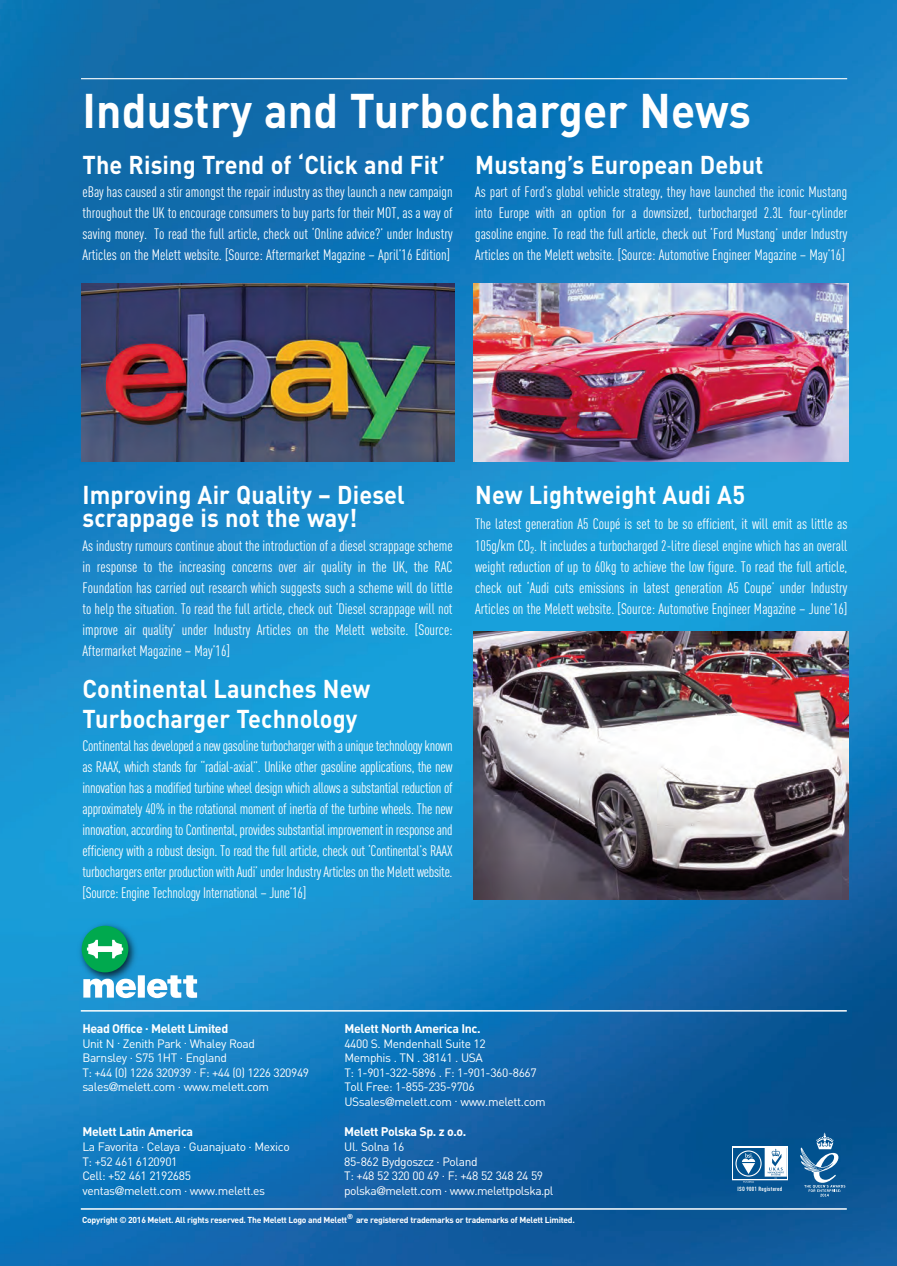
<style>
.page{position:relative;width:897px;height:1266px;background:#fff}
.page>*{position:absolute;margin:0;border:0;box-sizing:border-box;transform-origin:0 0}
.t1{font:700 48px "DIN Pro";letter-spacing:.005em;color:#fff;scale:.92 1}
.t2{font:700 25.5px/23.1px "DIN Pro";letter-spacing:.005em;color:#fff;scale:.92 1}
.t3{font:condensed 15px/21px "DIN Pro";color:#fff;text-align:justify}
.t4{font:12.45px "DIN Bold";letter-spacing:-.035em;color:#fff}
.t5{font:12px/14.4px "DIN Pro";letter-spacing:-.03em;color:#fff}
.t6{font:8.55px "DIN Bold";letter-spacing:-.035em;color:#fff}
.t7{font:7.2px "DIN Bold";color:#fff}
.t8{font:700 condensed 6px "DIN Pro";letter-spacing:.04em;color:#fff}
.s1{font-family:"Helvetica Neue"}
</style>
<div class="page">
<img style="left:0;top:0;width:897px;height:1266px">
<svg style="left:800px;top:1133px;width:45px;height:63px;background:#3574a5"></svg>
<svg style="left:732px;top:1147px;width:56px;height:36px"></svg>
<hr style="left:81px;top:1010px;width:765px;height:2px;background:#fff">
<hr style="left:81px;top:1208px;width:765px;height:2px;background:#fff">
<img style="left:69px;top:913px;width:76px;height:78px">
<div style="left:82px;top:926px;width:46px;height:46px;background:#00a94e;border-radius:50%"></div>
<svg style="left:87px;top:940px;width:36px;height:18px"></svg>
<svg style="left:83px;top:979px;width:53px;height:19px"></svg>
<div style="left:138px;top:975px;width:7px;height:23px;background:#fff"></div>
<svg style="left:147px;top:975px;width:50px;height:23px"></svg>
<hr style="left:81px;top:78px;width:766px;height:1px;background:#fff">
<img style="left:81px;top:283px;width:373px;height:179px">
<img style="left:473px;top:631px;width:376px;height:268px">
<img style="left:474px;top:283px;width:375px;height:179px">
<svg style="left:893px;top:1262px;width:4px;height:4px"></svg>
<h1 class="t1" style="left:82px;top:79px;width:728px">Industry and Turbocharger News</h1>
<h2 class="t2" style="left:82px;top:153px;width:395px">The Rising Trend of ‘Click and Fit’</h2>
<p class="t3" style="left:82px;top:183px;width:371px">eBay has caused a stir amongst the repair industry as they launch a new campaign throughout the UK to encourage consumers to buy parts for their MOT, as a way of saving money. To read the full article, check out ‘Online advice?’ under Industry Articles on the Melett website. [Source: Aftermarket Magazine – April’16 Edition]</p>
<h2 class="t2" style="left:475px;top:153px;width:315px">Mustang’s European Debut</h2>
<p class="t3" style="left:475px;top:183px;width:374px">As part of Ford’s global vehicle strategy, they have launched the iconic Mustang into Europe with an option for a downsized, turbocharged 2.3L four-cylinder gasoline engine. To read the full article, check out ‘Ford Mustang’ under Industry Articles on the Melett website. [Source: Automotive Engineer Magazine – May’16]</p>
<h2 class="t2" style="left:82px;top:483px;width:352px">Improving Air Quality – Diesel scrappage is not the way!</h2>
<p class="t3" style="left:82px;top:536px;width:371px">As industry rumours continue about the introduction of a diesel scrappage scheme in response to the increasing concerns over air quality in the UK, the RAC Foundation has carried out research which suggests such a scheme will do little to help the situation. To read the full article, check out ‘Diesel scrappage will not improve air quality’ under Industry Articles on the Melett website. [Source:<br>Aftermarket Magazine – May’16]</p>
<h2 class="t2" style="left:82px;top:673px;width:314px;line-height:30px">Continental Launches New<br>Turbocharger Technology</h2>
<p class="t3" style="left:82px;top:737px;width:371px">Continental has developed a new gasoline turbocharger with a unique technology known as RAAX, which stands for “radial-axial”. Unlike other gasoline applications, the new innovation has a modified turbine wheel design which allows a substantial reduction of approximately 40% in the rotational moment of inertia of the turbine wheels. The new innovation, according to Continental, provides substantial improvement in response and efficiency with a robust design. To read the full article, check out ‘Continental’s RAAX turbochargers enter production with Audi’ under Industry Articles on the Melett website. [Source: Engine Technology International – June’16]</p>
<h2 class="t2" style="left:475px;top:483px;width:295px">New Lightweight Audi A5</h2>
<p class="t3" style="left:475px;top:515px;width:374px">The latest generation A5 Coupé is set to be so efficient, it will emit as little as 105g/km CO₂. It includes a turbocharged 2-litre diesel engine which has an overall weight reduction of up to 60kg to achieve the low figure. To read the full article, check out ‘Audi cuts emissions in latest generation A5 Coupe’ under Industry Articles on the Melett website. [Source: Automotive Engineer Magazine – June’16]</p>
<p class="t4" style="left:82px;top:1020px;width:147px">Head Office . Melett Limited</p>
<p class="t5" style="left:82px;top:1038px;width:228px">Unit N . Zenith Park . Whaley Road<br>Barnsley . S75 1HT . England<br>T: +44 (0) 1226 320939 . F: +44 (0) 1226 320949 sales<span class="s1">@</span>melett.com . www.melett.com</p>
<p class="t4" style="left:344px;top:1020px;width:138px">Melett North America Inc.</p>
<p class="t5" style="left:344px;top:1038px;width:203px">4400 S. Mendenhall Suite 12<br>Memphis . TN . 38141 . USA<br>T: 1-901-322-5896 . F: 1-901-360-8667<br>Toll Free: 1-855-235-9706<br>USsales<span class="s1">@</span>melett.com . www.melett.com</p>
<p class="t4" style="left:344px;top:1123px;width:124px">Melett Polska Sp. z o.o.</p>
<p class="t5" style="left:344px;top:1141px;width:211px">Ul. Solna 16<br>85-862 Bydgoszcz . Poland<br>T: +48 52 320 00 49 . F: +48 52 348 24 59 polska<span class="s1">@</span>melett.com . www.melettpolska.pl</p>
<p class="t6" style="left:82px;top:1214px;width:267px">Copyright © 2016 Melett. All rights reserved. The Melett Logo and Melett</p>
<p class="t4" style="left:82px;top:1123px;width:112px">Melett Latin America</p>
<p class="t5" style="left:82px;top:1141px;width:209px">La Favorita . Celaya . Guanajuato . Mexico<br>T: +52 461 6120901<br>Cell: +52 461 2192685 ventas<span class="s1">@</span>melett.com . www.melett.es</p>
<p class="t7" style="left:347px;top:1211px;width:8px">®</p>
<p class="t6" style="left:356px;top:1214px;width:220px">are registered trademarks or trademarks of Melett Limited.</p>
<p class="t8" style="left:737px;top:1186px;width:46px">ISO 9001 Registered</p>
</div>
